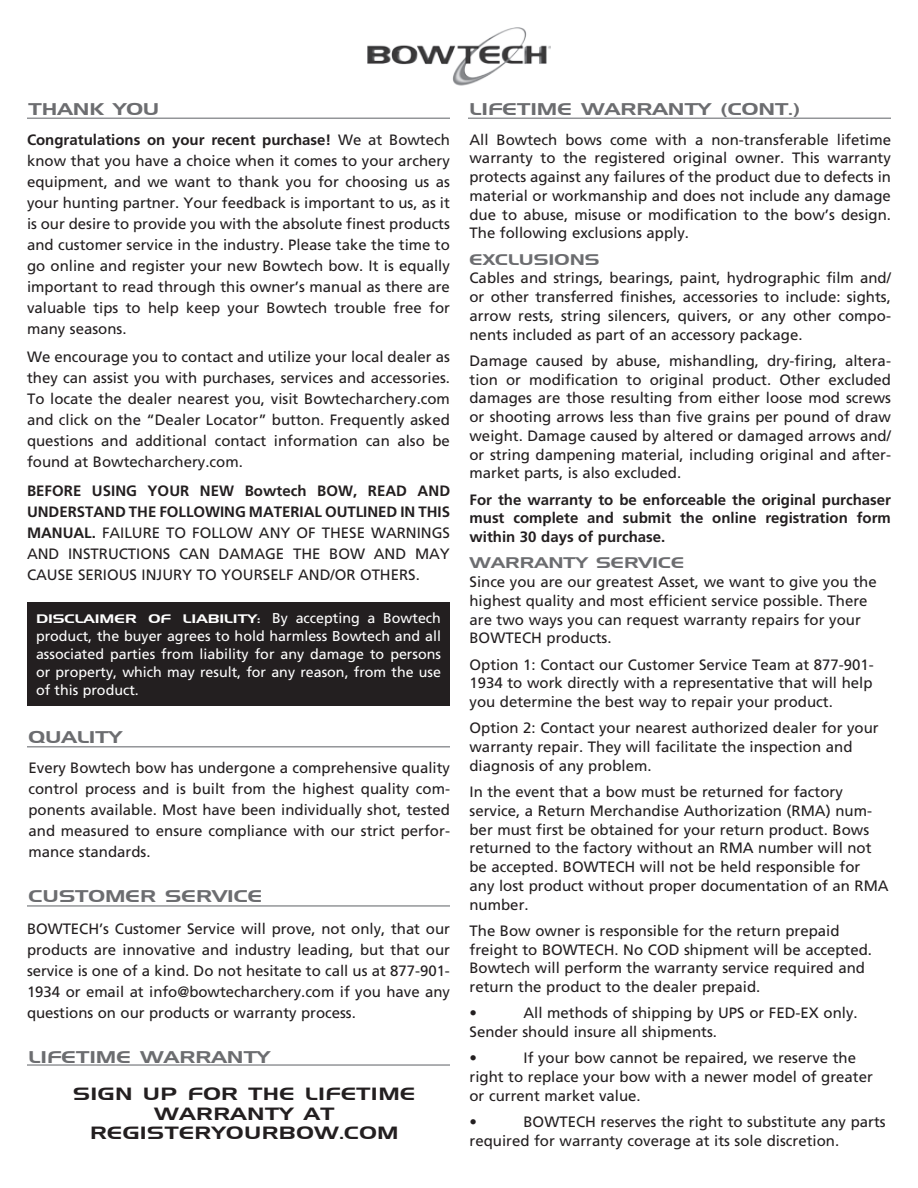
<style>
.page{position:relative;width:918px;height:1188px;background:#fff}
.page>*{position:absolute;margin:0;border:0;box-sizing:border-box;transform-origin:0 0}
.Header_BT{font:17.25px/19.5px "Handel Gothic BT";letter-spacing:.02em;color:#231f20;text-align:center;scale:1.3 1}
.Header_BT-2{font:16.5px "Handel Gothic BT";color:#6c6d70;scale:1.3 1}
.Body_cf{font:15px/18.8px "Frutiger";color:#231f20;text-align:justify}
.Body_cf-2{font:700 15px/18.8px "Frutiger";color:#231f20;text-align:justify}
.A-Head_BT{font:15px "Handel Gothic BT";color:#6c6d70;scale:1.3 1}
.A-Head_BT-2{font:14.25px/18px "Frutiger";color:#fff;text-align:justify}
.A-Head_BT-3{font:12px "Handel Gothic BT";color:#fff;scale:1.3 1}
.s1{font-weight:700}
.s2{font-family:"Frutiger";font-size:14.25px}
</style>
<div class="page">
<div style="left:27px;top:603px;width:423px;height:103px;background:#231f20"></div>
<img style="left:368px;top:27px;width:182px;height:59px">
<hr style="left:27px;top:118px;width:423px;height:1px;background:#939598">
<hr style="left:468px;top:118px;width:423px;height:1px;background:#939598">
<hr style="left:27px;top:746px;width:423px;height:2px;background:#939598">
<hr style="left:27px;top:905px;width:423px;height:2px;background:#939598">
<hr style="left:27px;top:1064px;width:423px;height:2px;background:#939598">
<p class="Header_BT-2" style="left:28px;top:99px;width:102px">THANK YOU</p>
<p class="Header_BT-2" style="left:470px;top:99px;width:256px">LIFETIME WARRANTY (CONT.)</p>
<p class="Body_cf" style="left:27px;top:129px;width:425px;line-height:21px"><span class="s1">Congratulations on your recent purchase!</span> We at Bowtech know that you have a choice when it comes to your archery equipment, and we want to thank you for choosing us as your hunting partner. Your feedback is important to us, as it is our desire to provide you with the absolute finest products and customer service in the industry. Please take the time to go online and register your new Bowtech bow. It is equally important to read through this owner’s manual as there are valuable tips to help keep your Bowtech trouble free for many seasons.</p>
<p class="Body_cf" style="left:27px;top:346px;width:425px;line-height:21px">We encourage you to contact and utilize your local dealer as they can assist you with purchases, services and accessories.<br>To locate the dealer nearest you, visit Bowtecharchery.com and click on the “Dealer Locator” button. Frequently asked questions and additional contact information can also be found at Bowtecharchery.com.</p>
<p class="Body_cf" style="left:27px;top:480px;width:425px;line-height:21px"><span class="s1">BEFORE USING YOUR NEW Bowtech BOW, READ AND UNDERSTAND THE FOLLOWING MATERIAL OUTLINED IN THIS MANUAL.</span> FAILURE TO FOLLOW ANY OF THESE WARNINGS AND INSTRUCTIONS CAN DAMAGE THE BOW AND MAY CAUSE SERIOUS INJURY TO YOURSELF AND/OR OTHERS.</p>
<p class="A-Head_BT-3" style="left:36px;top:612px;width:313px">DISCLAIMER OF LIABILITY: <span class="s2">By accepting a Bowtech</span></p>
<p class="A-Head_BT-2" style="left:36px;top:627px;width:407px">product, the buyer agrees to hold harmless Bowtech and all associated parties from liability for any damage to persons or property, which may result, for any reason, from the use of this product.</p>
<p class="Header_BT-2" style="left:28px;top:727px;width:74px">QUALITY</p>
<p class="Body_cf" style="left:28px;top:758px;width:423px;line-height:21px">Every Bowtech bow has undergone a comprehensive quality control process and is built from the highest quality com&shy;ponents available. Most have been individually shot, tested and measured to ensure compliance with our strict perfor&shy;mance standards.</p>
<p class="Header_BT-2" style="left:28px;top:886px;width:181px">CUSTOMER SERVICE</p>
<p class="Body_cf" style="left:27px;top:918px;width:425px;line-height:21px">BOWTECH’s Customer Service will prove, not only, that our products are innovative and industry leading, but that our service is one of a kind. Do not hesitate to call us at 877-901- 1934 or email at info@bowtecharchery.com if you have any questions on our products or warranty process.</p>
<p class="Header_BT-2" style="left:28px;top:1047px;width:187px">LIFETIME WARRANTY</p>
<p class="Header_BT" style="left:73px;top:1084px;width:265px">SIGN UP FOR THE LIFETIME<br>WARRANTY AT</p>
<p class="Header_BT" style="left:90px;top:1123px;width:239px">REGISTERYOURBOW.COM</p>
<p class="Body_cf" style="left:470px;top:130px;width:423px">All Bowtech bows come with a non-transferable lifetime warranty to the registered original owner. This warranty protects against any failures of the product due to defects in material or workmanship and does not include any damage due to abuse, misuse or modification to the bow’s design.<br>The following exclusions apply.</p>
<p class="A-Head_BT" style="left:470px;top:250px;width:102px">EXCLUSIONS</p>
<p class="Body_cf" style="left:470px;top:269px;width:423px">Cables and strings, bearings, paint, hydrographic film and/ or other transferred finishes, accessories to include: sights, arrow rests, string silencers, quivers, or any other compo&shy;nents included as part of an accessory package.</p>
<p class="Body_cf" style="left:470px;top:351px;width:423px">Damage caused by abuse, mishandling, dry-firing, altera&shy;tion or modification to original product. Other excluded damages are those resulting from either loose mod screws or shooting arrows less than five grains per pound of draw weight. Damage caused by altered or damaged arrows and/ or string dampening material, including original and after&shy;market parts, is also excluded.</p>
<p class="Body_cf-2" style="left:470px;top:490px;width:423px">For the warranty to be enforceable the original purchaser must complete and submit the online registration form within 30 days of purchase.</p>
<p class="A-Head_BT" style="left:470px;top:554px;width:167px">WARRANTY SERVICE</p>
<p class="Body_cf" style="left:470px;top:572px;width:409px;text-align:left">Since you are our greatest Asset, we want to give you the highest quality and most efficient service possible. There are two ways you can request warranty repairs for your BOWTECH products.</p>
<p class="Body_cf" style="left:470px;top:655px;width:406px">Option 1: Contact our Customer Service Team at 877-901- 1934 to work directly with a representative that will help you determine the best way to repair your product.</p>
<p class="Body_cf" style="left:470px;top:719px;width:411px;text-align:left">Option 2: Contact your nearest authorized dealer for your warranty repair. They will facilitate the inspection and diagnosis of any problem.</p>
<p class="Body_cf" style="left:470px;top:782px;width:421px;text-align:left">In the event that a bow must be returned for factory service, a Return Merchandise Authorization (RMA) num&shy;ber must first be obtained for your return product. Bows returned to the factory without an RMA number will not be accepted. BOWTECH will not be held responsible for any lost product without proper documentation of an RMA number.</p>
<p class="Body_cf" style="left:470px;top:921px;width:404px;text-align:left">The Bow owner is responsible for the return prepaid freight to BOWTECH. No COD shipment will be accepted.<br>Bowtech will perform the warranty service required and return the product to the dealer prepaid.</p>
<p class="Body_cf" style="left:470px;top:1004px;width:9px">•</p>
<p class="Body_cf" style="left:470px;top:1004px;width:390px;text-indent:54px">All methods of shipping by UPS or FED-EX only.<br>Sender should insure all shipments.</p>
<p class="Body_cf" style="left:470px;top:1049px;width:9px">•</p>
<p class="Body_cf" style="left:470px;top:1049px;width:405px;text-align:left;text-indent:54px">If your bow cannot be repaired, we reserve the right to replace your bow with a newer model of greater or current market value.</p>
<p class="Body_cf" style="left:470px;top:1112px;width:9px">•</p>
<p class="Body_cf" style="left:470px;top:1112px;width:418px;text-indent:54px">BOWTECH reserves the right to substitute any parts required for warranty coverage at its sole discretion.</p>
</div>
